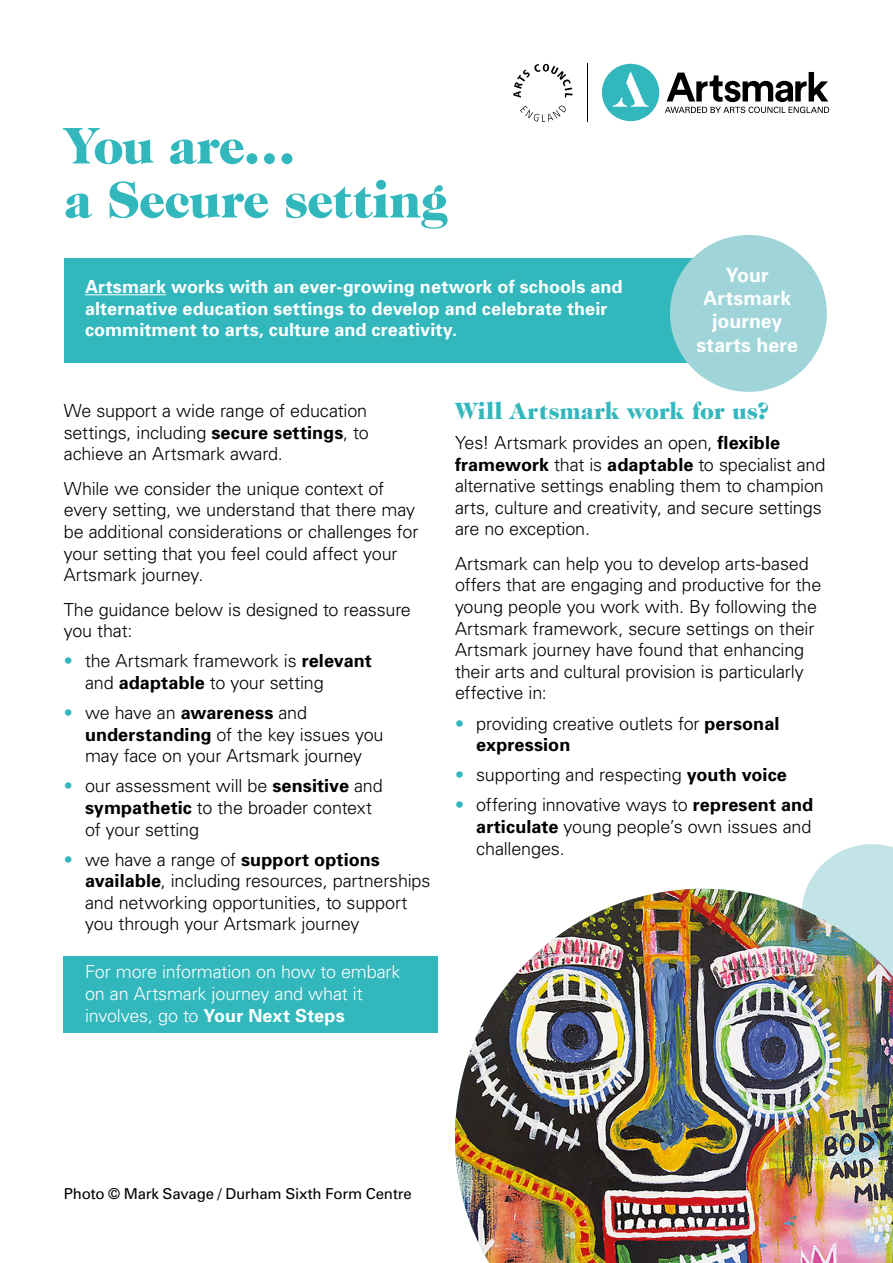
<style>
.page{position:relative;width:893px;height:1263px;background:#fff}
.page>*{position:absolute;margin:0;border:0;box-sizing:border-box;transform-origin:0 0}
.t1{font:900 52.5px/54px "Caslon 224 IT Cby BT";letter-spacing:-.03em;color:#31b7bc}
.t2{font:900 24px "Caslon 224 IT Cby BT";color:#31b7bc}
.t3{font:700 19.65px/23.4px "Univers";letter-spacing:.005em;color:#fff;text-align:center}
.t4{font:300 18px/21.6px "Univers";letter-spacing:-.01em;color:#000}
.t5{font:700 18px/21.6px "Univers";letter-spacing:.005em;color:#fff}
.t6{font:300 18px/21.6px "Univers";letter-spacing:-.01em;color:#fff}
.t7{font:15px "Univers";letter-spacing:-.01em;color:#000}
.s1{font-weight:700}
.s2{color:#31b7bc}
</style>
<div class="page">
<svg style="left:513px;top:64px;width:59px;height:34px"></svg>
<svg style="left:520px;top:105px;width:46px;height:17px"></svg>
<hr style="left:587px;top:64px;width:1px;height:58px;background:#000">
<svg style="left:602px;top:64px;width:57px;height:57px"></svg>
<svg style="left:665px;top:72px;width:164px;height:41px"></svg>
<svg style="left:806px;top:844px;width:87px;height:45px"></svg>
<img style="left:455px;top:889px;width:438px;height:374px">
<div style="left:64px;top:258px;width:633px;height:104px;background:#31b7bc"></div>
<div style="left:670px;top:235px;width:157px;height:157px;background:#9fd5d8;border-radius:50%"></div>
<hr style="left:85px;top:294px;width:81px;height:1px;background:#fff">
<div style="left:64px;top:956px;width:374px;height:77px;background:#31b7bc"></div>
<h1 class="t1" style="left:64px;top:117px;width:387px">You are…<br>a Secure setting</h1>
<p class="t5" style="left:85px;top:275px;width:539px">Artsmark works with an ever-growing network of schools and alternative education settings to develop and celebrate their commitment to arts, culture and creativity.</p>
<p class="t3" style="left:696px;top:262px;width:103px">Your<br>Artsmark journey starts here</p>
<p class="t4" style="left:64px;top:400px;width:306px;text-align:justify">We support a wide range of education settings, including <span class="s1">secure settings</span>, to achieve an Artsmark award.</p>
<p class="t4" style="left:64px;top:477px;width:356px">While we consider the unique context of every setting, we understand that there may be additional considerations or challenges for your setting that you feel could affect your Artsmark journey.</p>
<p class="t4" style="left:64px;top:598px;width:349px">The guidance below is designed to reassure you that:</p>
<p class="t4" style="left:85px;top:650px;width:288px;text-indent:-21px"><span class="s2">•</span> the Artsmark framework is <span class="s1">relevant </span>and <span class="s1">adaptable</span> to your setting</p>
<p class="t4" style="left:85px;top:701px;width:300px;text-indent:-21px"><span class="s2">•</span> we have an <span class="s1">awareness</span> and <span class="s1">understanding</span> of the key issues you may face on your Artsmark journey</p>
<p class="t4" style="left:85px;top:775px;width:299px;text-indent:-21px"><span class="s2">•</span> our assessment will be <span class="s1">sensitive</span> and <span class="s1">sympathetic</span> to the broader context of your setting</p>
<p class="t4" style="left:85px;top:848px;width:347px;text-indent:-21px"><span class="s2">•</span> we have a range of <span class="s1">support options available</span>, including resources, partnerships and networking opportunities, to support you through your Artsmark journey</p>
<p class="t6" style="left:85px;top:961px;width:317px">For more information on how to embark on an Artsmark journey and what it involves, go to <span class="s1">Your Next Steps</span></p>
<h2 class="t2" style="left:455px;top:396px;width:316px">Will Artsmark work for us?</h2>
<p class="t4" style="left:455px;top:431px;width:372px">Yes! Artsmark provides an open, <span class="s1">flexible framework</span> that is <span class="s1">adaptable</span> to specialist and alternative settings enabling them to champion arts, culture and creativity, and secure settings are no exception.</p>
<p class="t4" style="left:455px;top:552px;width:368px">Artsmark can help you to develop arts-based offers that are engaging and productive for the young people you work with. By following the Artsmark framework, secure settings on their Artsmark journey have found that enhancing their arts and cultural provision is particularly effective in:</p>
<p class="t4" style="left:476px;top:712px;width:305px;text-indent:-21px"><span class="s2">•</span> providing creative outlets for <span class="s1">personal expression</span></p>
<p class="t4" style="left:455px;top:763px;width:333px"><span class="s2">•</span> supporting and respecting <span class="s1">youth voice</span></p>
<p class="t4" style="left:476px;top:794px;width:338px;text-align:justify;text-indent:-21px"><span class="s2">•</span> offering innovative ways to <span class="s1">represent and articulate</span> young people’s own issues and challenges.</p>
<p class="t7" style="left:64px;top:1184px;width:350px">Photo © Mark Savage / Durham Sixth Form Centre</p>
</div>
